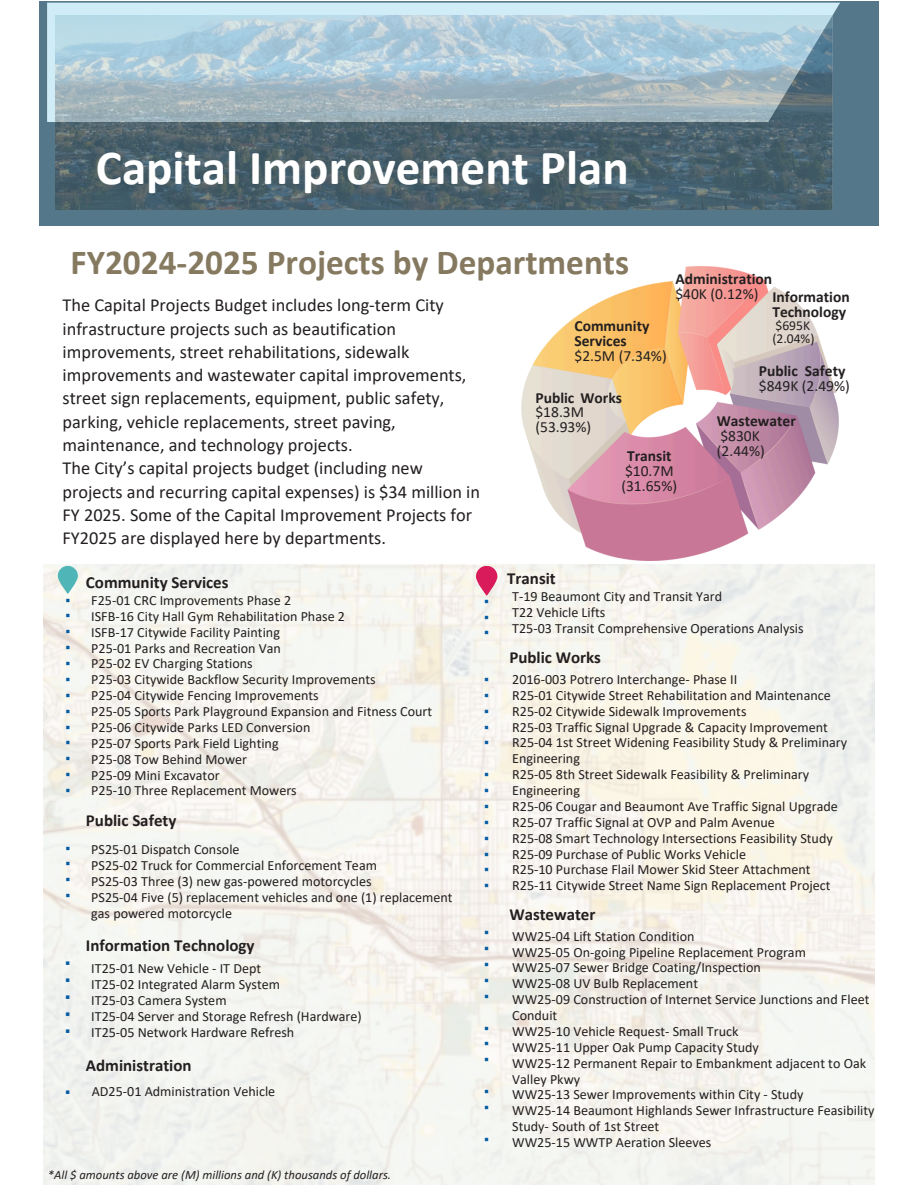
<style>
.page{position:relative;width:918px;height:1188px;background:#fff}
.page>*{position:absolute;margin:0;border:0;box-sizing:border-box;transform-origin:0 0}
.t1{font:700 49.2px "Calibri";color:#fff}
.t2{font:700 35.25px "Calibri";color:#857960}
.t3{font:18.3px/23.2px "Calibri";color:#231f20}
.t4{font:700 16.95px "Calibri";color:#231f20}
.t5{font:700 15.45px/14.9px "Calibri";color:#231f20}
.t6{font:15.45px/14.9px "Calibri";color:#231f20}
.t7{font:15px "Calibri";color:#035ba3}
.t8{font:14.1px/15.9px "Calibri";color:#231f20}
.t9{font:14.1px/15.9px "Calibri";color:#035ba3}
.t10{font:13.65px/12.8px "Calibri";color:#231f20}
.t11{font:italic 12.6px "Calibri";color:#231f20}
.s1{font-weight:400}
.s2{font-weight:700}
</style>
<div class="page">
<div style="left:39px;top:1px;width:840px;height:225px;background:#547789"></div>
<svg style="left:47px;top:3px;width:793px;height:119px;background:#c6e2ed"></svg>
<img style="left:521px;top:267px;width:317px;height:293px">
<img style="left:43px;top:564px;width:832px;height:620px">
<img style="left:55px;top:16px;width:778px;height:193px">
<svg style="left:58px;top:566px;width:20px;height:28px"></svg>
<svg style="left:476px;top:566px;width:21px;height:30px"></svg>
<h2 class="t1" style="left:96px;top:147px;width:534px">Capital Improvement Plan</h2>
<h4 class="t2" style="left:71px;top:248px;width:560px">FY2024-2025 Projects by Departments</h4>
<h5 class="t5" style="left:675px;top:273px;width:98px">Administration <span class="s1">$40K (0.12%)</span></h5>
<h5 class="t5" style="left:772px;top:291px;width:79px">Information<br>Technology</h5>
<h5 class="t10" style="left:772px;top:320px;width:44px">$695K (2.04%)</h5>
<h5 class="t5" style="left:759px;top:365px;width:93px">Public Safety <span class="s1">$849K (2.49%)</span></h5>
<h1 class="t3" style="left:63px;top:295px;width:419px">The Capital Projects Budget includes long-term City infrastructure projects such as beautification improvements, street rehabilitations, sidewalk improvements and wastewater capital improvements, street sign replacements, equipment, public safety, parking, vehicle replacements, street paving, maintenance, and technology projects.<br>The City’s capital projects budget (including new projects and recurring capital expenses) is $34 million in FY 2025. Some of the Capital Improvement Projects for FY2025 are displayed here by departments.</h1>
<h5 class="t5" style="left:574px;top:320px;width:94px">Community<br>Services <span class="s1">$2.5M (7.34%)</span></h5>
<p class="t6" style="left:535px;top:391px;width:88px"><span class="s2">Public Works </span>$18.3M (53.93%)</p>
<h5 class="t6" style="left:717px;top:415px;width:80px"><span class="s2">Wastewater </span>$830K (2.44%)</h5>
<h5 class="t6" style="left:621px;top:450px;width:57px;text-align:center"><span class="s2">Transit </span>$10.7M (31.65%)</h5>
<p class="t9" style="left:66px;top:593px;width:6px">▪ ▪</p>
<p class="t9" style="left:66px;top:625px;width:6px">▪</p>
<p class="t9" style="left:66px;top:641px;width:6px">▪</p>
<p class="t9" style="left:66px;top:657px;width:6px">▪</p>
<p class="t9" style="left:66px;top:672px;width:6px">▪</p>
<p class="t9" style="left:66px;top:688px;width:6px">▪</p>
<p class="t9" style="left:66px;top:704px;width:6px">▪</p>
<p class="t9" style="left:66px;top:720px;width:6px">▪</p>
<p class="t9" style="left:66px;top:736px;width:6px">▪</p>
<p class="t9" style="left:66px;top:752px;width:6px">▪</p>
<p class="t9" style="left:66px;top:768px;width:6px">▪</p>
<p class="t9" style="left:66px;top:784px;width:6px">▪</p>
<p class="t9" style="left:66px;top:841px;width:6px">▪ ▪</p>
<p class="t9" style="left:66px;top:873px;width:6px">▪</p>
<h3 class="t9" style="left:66px;top:889px;width:6px">▪</h3>
<h5 class="t7" style="left:65px;top:957px;width:7px">▪</h5>
<h3 class="t7" style="left:65px;top:974px;width:7px">▪</h3>
<h5 class="t7" style="left:65px;top:991px;width:7px">▪</h5>
<h3 class="t7" style="left:65px;top:1008px;width:7px">▪</h3>
<h5 class="t7" style="left:65px;top:1025px;width:7px">▪</h5>
<p class="t7" style="left:65px;top:1086px;width:7px">▪</p>
<h5 class="t4" style="left:86px;top:575px;width:144px">Community Services</h5>
<p class="t8" style="left:91px;top:594px;width:342px">F25-01 CRC Improvements Phase 2<br>ISFB-16 City Hall Gym Rehabilitation Phase 2<br>ISFB-17 Citywide Facility Painting<br>P25-01 Parks and Recreation Van<br>P25-02 EV Charging Stations<br>P25-03 Citywide Backflow Security Improvements<br>P25-04 Citywide Fencing Improvements<br>P25-05 Sports Park Playground Expansion and Fitness Court P25-06 Citywide Parks LED Conversion<br>P25-07 Sports Park Field Lighting<br>P25-08 Tow Behind Mower<br>P25-09 Mini Excavator<br>P25-10 Three Replacement Mowers</p>
<p class="t4" style="left:86px;top:814px;width:92px">Public Safety</p>
<p class="t8" style="left:91px;top:843px;width:363px">PS25-01 Dispatch Console<br>PS25-02 Truck for Commercial Enforcement Team<br>PS25-03 Three (3) new gas-powered motorcycles<br>PS25-04 Five (5) replacement vehicles and one (1) replacement gas powered motorcycle</p>
<p class="t4" style="left:86px;top:938px;width:170px">Information Technology</p>
<p class="t8" style="left:91px;top:962px;width:272px">IT25-01 New Vehicle - IT Dept<br>IT25-02 Integrated Alarm System<br>IT25-03 Camera System<br>IT25-04 Server and Storage Refresh (Hardware)<br>IT25-05 Network Hardware Refresh</p>
<p class="t4" style="left:86px;top:1059px;width:107px">Administration</p>
<p class="t8" style="left:92px;top:1085px;width:185px">AD25-01 Administration Vehicle</p>
<h3 class="t11" style="left:48px;top:1169px;width:345px">*All $ amounts above are (M) millions and (K) thousands of dollars.</h3>
<p class="t9" style="left:484px;top:594px;width:6px">▪ ▪</p>
<p class="t9" style="left:484px;top:626px;width:6px">▪</p>
<p class="t9" style="left:484px;top:672px;width:6px">▪ ▪</p>
<p class="t9" style="left:484px;top:704px;width:6px">▪</p>
<p class="t9" style="left:484px;top:720px;width:6px">▪</p>
<p class="t9" style="left:484px;top:736px;width:6px">▪</p>
<p class="t9" style="left:484px;top:768px;width:6px">▪</p>
<p class="t9" style="left:484px;top:784px;width:6px">▪</p>
<p class="t9" style="left:484px;top:799px;width:6px">▪</p>
<p class="t9" style="left:484px;top:815px;width:6px">▪</p>
<p class="t9" style="left:484px;top:831px;width:6px">▪</p>
<p class="t9" style="left:484px;top:847px;width:6px">▪</p>
<p class="t9" style="left:484px;top:863px;width:6px">▪</p>
<p class="t9" style="left:484px;top:879px;width:6px">▪</p>
<p class="t9" style="left:484px;top:926px;width:6px">▪ ▪</p>
<p class="t9" style="left:484px;top:958px;width:6px">▪</p>
<p class="t9" style="left:484px;top:973px;width:6px">▪</p>
<p class="t9" style="left:484px;top:989px;width:6px">▪</p>
<p class="t9" style="left:484px;top:1021px;width:6px">▪</p>
<p class="t9" style="left:484px;top:1037px;width:6px">▪</p>
<p class="t9" style="left:484px;top:1053px;width:6px">▪</p>
<h3 class="t9" style="left:484px;top:1085px;width:6px">▪</h3>
<h3 class="t9" style="left:484px;top:1100px;width:6px">▪</h3>
<h5 class="t9" style="left:484px;top:1132px;width:6px">▪</h5>
<h3 class="t4" style="left:507px;top:571px;width:50px">Transit</h3>
<h5 class="t8" style="left:512px;top:590px;width:293px">T-19 Beaumont City and Transit Yard<br>T22 Vehicle Lifts<br>T25-03 Transit Comprehensive Operations Analysis</h5>
<p class="t4" style="left:509px;top:651px;width:93px">Public Works</p>
<p class="t8" style="left:512px;top:672px;width:337px">2016-003 Potrero Interchange- Phase II<br>R25-01 Citywide Street Rehabilitation and Maintenance R25-02 Citywide Sidewalk Improvements<br>R25-03 Traffic Signal Upgrade &amp; Capacity Improvement R25-04 1st Street Widening Feasibility Study &amp; Preliminary Engineering<br>R25-05 8th Street Sidewalk Feasibility &amp; Preliminary Engineering<br>R25-06 Cougar and Beaumont Ave Traffic Signal Upgrade R25-07 Traffic Signal at OVP and Palm Avenue<br>R25-08 Smart Technology Intersections Feasibility Study R25-09 Purchase of Public Works Vehicle<br>R25-10 Purchase Flail Mower Skid Steer Attachment R25-11 Citywide Street Name Sign Replacement Project</p>
<p class="t4" style="left:509px;top:908px;width:88px">Wastewater</p>
<p class="t8" style="left:512px;top:929px;width:364px">WW25-04 Lift Station Condition<br>WW25-05 On-going Pipeline Replacement Program<br>WW25-07 Sewer Bridge Coating/Inspection<br>WW25-08 UV Bulb Replacement<br>WW25-09 Construction of Internet Service Junctions and Fleet Conduit<br>WW25-10 Vehicle Request- Small Truck<br>WW25-11 Upper Oak Pump Capacity Study<br>WW25-12 Permanent Repair to Embankment adjacent to Oak Valley Pkwy<br>WW25-13 Sewer Improvements within City - Study<br>WW25-14 Beaumont Highlands Sewer Infrastructure Feasibility Study- South of 1st Street<br>WW25-15 WWTP Aeration Sleeves</p>
</div>
